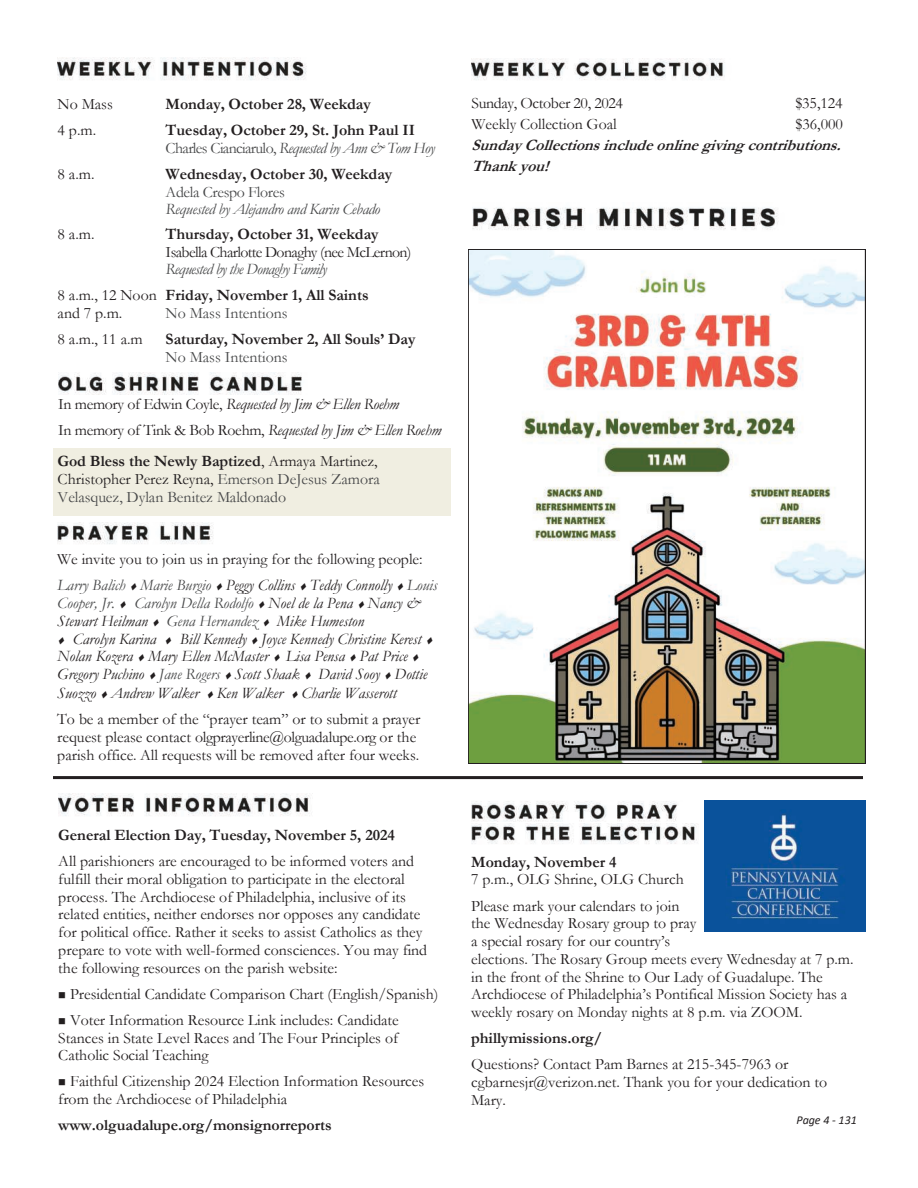
<style>
.page{position:relative;width:918px;height:1188px;background:#fff}
.page>*{position:absolute;margin:0;border:0;box-sizing:border-box;transform-origin:0 0}
.t1{font:15.9px/17.7px "Garamond";color:#231f20}
.t2{font:italic 15.9px/18px "Garamond";letter-spacing:-.005em;color:#231f20}
.t3{font:700 15.9px/17.9px "Garamond";color:#231f20}
.t4{font:15.9px/17.9px "Garamond";color:#474849}
.t5{font:italic 15.9px/26.1px "Garamond";letter-spacing:-.04em;color:#474849}
.t6{font:italic 700 15.9px/21px "Garamond";color:#231f20}
.t7{font:italic 15.9px "Garamond";color:#474849}
.t8{font:15.9px "Garamond";letter-spacing:-.045em;color:#231f20}
.t9{font:italic 15.9px "Garamond";letter-spacing:-.02em;color:#474849}
.t10{font:15.9px "Garamond";letter-spacing:-.02em;color:#231f20}
.t11{font:15.9px "Garamond";letter-spacing:-.02em;color:#474849}
.t12{font:italic 12px "Calibri";color:#231f20}
.s1{font-weight:400;color:#474849}
.s2{font-weight:400;font-style:italic;color:#474849}
.s3{font-style:normal;color:#231f20}
.s4{font-weight:700;font-style:normal;color:#231f20}
.s5{font-style:normal}
.s6{font-weight:700;color:#231f20}
.s7{color:#231f20}
.s8{font-style:italic;color:#474849}
.s9{font-style:italic}
.s10{color:#474849}
</style>
<div class="page">
<img style="left:58px;top:58px;width:249px;height:22px">
<img style="left:472px;top:207px;width:306px;height:23px">
<img style="left:472px;top:58px;width:253px;height:22px">
<img style="left:57px;top:522px;width:156px;height:22px">
<img style="left:58px;top:794px;width:253px;height:22px">
<img style="left:471px;top:801px;width:206px;height:21px">
<img style="left:471px;top:822px;width:234px;height:23px">
<img style="left:705px;top:801px;width:161px;height:130px">
<div style="left:53px;top:448px;width:398px;height:68px;background:#f0eee1"></div>
<img style="left:58px;top:373px;width:244px;height:22px">
<img style="left:471px;top:252px;width:392px;height:509px">
<div style="left:468px;top:249px;width:398px;height:515px;border:2px solid #231f20"></div>
<hr style="left:53px;top:776px;width:810px;height:3px;background:#231f20">
<p class="t1" style="left:58px;top:95px;width:57px">No Mass</p>
<p class="t3" style="left:166px;top:95px;width:207px">Monday, October 28, Weekday</p>
<p class="t1" style="left:58px;top:121px;width:40px">4 p.m.</p>
<p class="t3" style="left:166px;top:121px;width:271px">Tuesday, October 29, St. John Paul II<br><span class="s1">Charles Cianciarulo,</span> <span class="s2">Requested by Ann &amp; Tom Hoy</span></p>
<p class="t1" style="left:58px;top:165px;width:38px">8 a.m.</p>
<p class="t3" style="left:166px;top:165px;width:228px">Wednesday, October 30, Weekday</p>
<p class="t11" style="left:166px;top:183px;width:121px">Adela Crespo Flores</p>
<p class="t9" style="left:166px;top:201px;width:216px">Requested by Alejandro and Karin Cebado</p>
<p class="t1" style="left:58px;top:225px;width:38px">8 a.m.</p>
<p class="t3" style="left:166px;top:225px;width:215px">Thursday, October 31, Weekday</p>
<p class="t8" style="left:166px;top:243px;width:247px">Isabella Charlotte Donaghy (nee McLernon)</p>
<p class="t5" style="left:58px;top:257px;width:313px;text-indent:108px">Requested by the Donaghy Family<br><span class="s3">8 a.m., 12 Noon</span> <span class="s4">Friday, November 1, All Saints</span></p>
<p class="t1" style="left:58px;top:304px;width:66px">and 7 p.m.</p>
<p class="t4" style="left:166px;top:304px;width:123px">No Mass Intentions</p>
<p class="t1" style="left:58px;top:331px;width:86px">8 a.m., 11 a.m</p>
<p class="t3" style="left:166px;top:331px;width:251px">Saturday, November 2, All Souls’ Day</p>
<p class="t4" style="left:166px;top:349px;width:123px">No Mass Intentions</p>
<p class="t2" style="left:58px;top:390px;width:384px;line-height:26.8px"><span class="s5">In memory of Edwin Coyle,</span> Requested by Jim &amp; Ellen Roehm<br><span class="s5">In memory of Tink &amp; Bob Roehm,</span> Requested by Jim &amp; Ellen Roehm</p>
<p class="t4" style="left:58px;top:453px;width:324px"><span class="s6">God Bless the Newly Baptized</span><span class="s7">, Armaya Martinez,<br>Christopher Perez Reyna,</span> Emerson DeJesus Zamora<br>Velasquez, Dylan Benitez Maldonado</p>
<p class="t1" style="left:57px;top:547px;width:382px;line-height:26.1px">We invite you to join us in praying for the following people:<br><span class="s8">Larry Balich Marie Burgio</span> <span class="s9">Peggy Collins Teddy Connolly</span> <span class="s8">Louis</span></p>
<p class="t7" style="left:57px;top:595px;width:365px">Cooper, Jr. Carolyn Della Rodolfo <span class="s7">Noel de la Pena Nancy &amp;</span></p>
<p class="t2" style="left:57px;top:612px;width:308px">Stewart Heilman <span class="s10">Gena Hernandez</span> Mike Humeston</p>
<p class="t2" style="left:73px;top:630px;width:85px">Carolyn Karina</p>
<p class="t2" style="left:57px;top:630px;width:372px;text-indent:123px">Bill Kennedy Joyce Kennedy Christine Kerest Nolan Kozera Mary Ellen McMaster Lisa Pensa Pat Price Gregory Puchino <span class="s10">Jane Rogers</span> Scott Shaak David Sooy Dottie Suozzo Andrew Walker Ken Walker Charlie Wasserott</p>
<p class="t1" style="left:57px;top:710px;width:365px">To be a member of the “prayer team” or to submit a prayer request please contact olgprayerline@olguadalupe.org or the parish office. All requests will be removed after four weeks.</p>
<p class="t3" style="left:58px;top:826px;width:338px">General Election Day, Tuesday, November 5, 2024</p>
<p class="t1" style="left:58px;top:853px;width:370px">All parishioners are encouraged to be informed voters and fulfill their moral obligation to participate in the electoral process. The Archdiocese of Philadelphia, inclusive of its related entities, neither endorses nor opposes any candidate for political office. Rather it seeks to assist Catholics as they prepare to vote with well-formed consciences. You may find the following resources on the parish website:</p>
<p class="t1" style="left:70px;top:981px;width:370px;line-height:26.2px">Presidential Candidate Comparison Chart (English/Spanish)<br>Voter Information Resource Link includes: Candidate</p>
<p class="t1" style="left:58px;top:1029px;width:341px">Stances in State Level Races and The Four Principles of<br>Catholic Social Teaching</p>
<p class="t1" style="left:58px;top:1073px;width:367px;text-indent:12px">Faithful Citizenship 2024 Election Information Resources from the Archdiocese of Philadelphia</p>
<p class="t3" style="left:58px;top:1117px;width:275px">www.olguadalupe.org/monsignorreports</p>
<p class="t10" style="left:472px;top:94px;width:153px">Sunday, October 20, 2024</p>
<p class="t1" style="left:796px;top:94px;width:49px">$35,124</p>
<p class="t1" style="left:472px;top:115px;width:147px">Weekly Collection Goal</p>
<p class="t1" style="left:795px;top:115px;width:49px">$36,000</p>
<p class="t6" style="left:472px;top:135px;width:377px">Sunday Collectionsincludeonlinegivingcontributions.<br>Thankyou!</p>
<p class="t3" style="left:471px;top:853px;width:147px">Monday, November 4</p>
<p class="t1" style="left:471px;top:867px;width:214px;line-height:26.1px">7 p.m., OLG Shrine, OLG Church<br>Please mark your calendars to join</p>
<p class="t1" style="left:471px;top:915px;width:384px">the Wednesday Rosary group to pray<br>a special rosary for our country’s<br>elections. The Rosary Group meets every Wednesday at 7 p.m. in the front of the Shrine to Our Lady of Guadalupe. The Archdiocese of Philadelphia’s Pontifical Mission Society has a weekly rosary on Monday nights at 8 p.m. via ZOOM.</p>
<p class="t3" style="left:471px;top:1029px;width:133px">phillymissions.org/</p>
<p class="t1" style="left:471px;top:1056px;width:357px">Questions? Contact Pam Barnes at 215-345-7963 or cgbarnesjr@verizon.net. Thank you for your dedication to<br>Mary.</p>
<p class="t12" style="left:796px;top:1115px;width:62px">Page 4 - 131</p>
</div>
